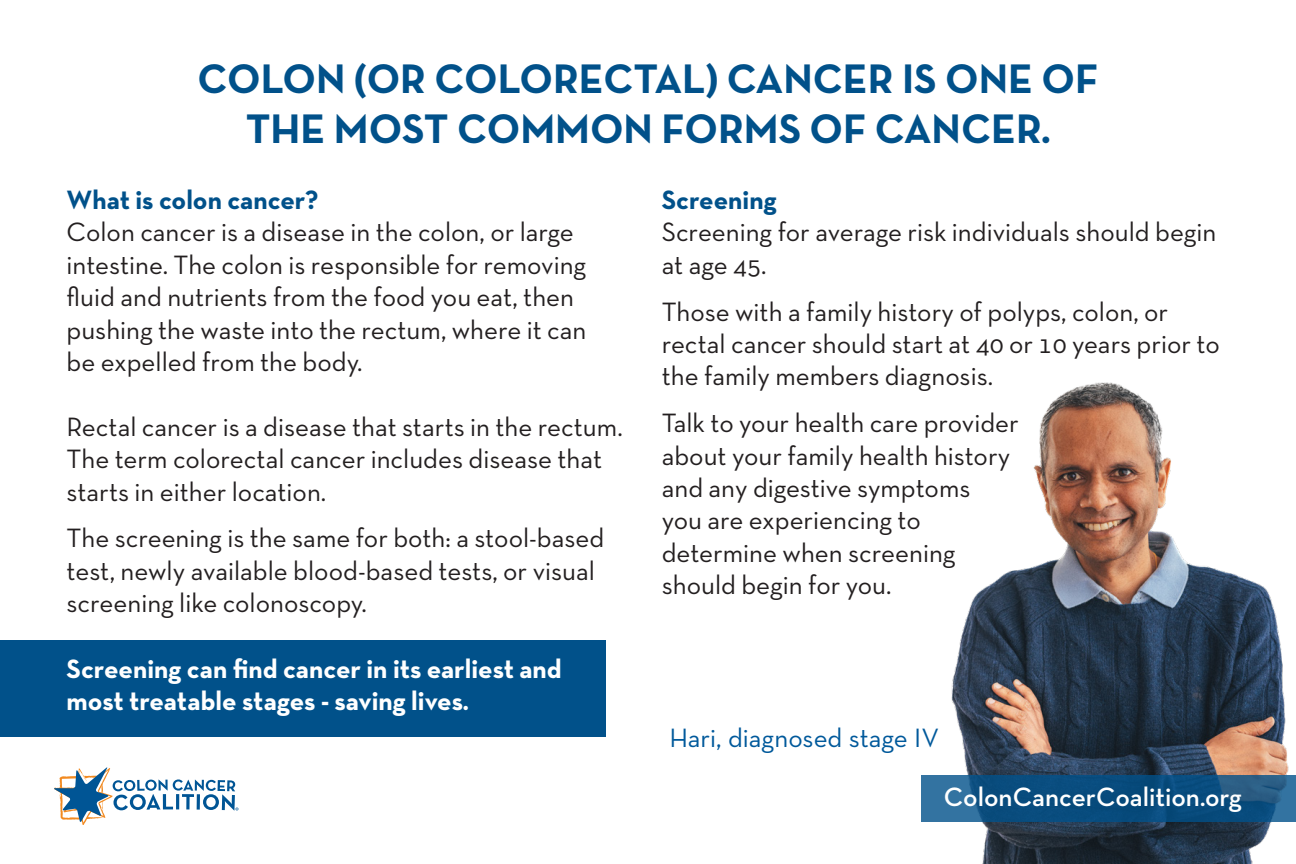
<style>
.page{position:relative;width:1296px;height:864px;background:#fff}
.page>*{position:absolute;margin:0;border:0;box-sizing:border-box;transform-origin:0 0}
.t1{font:700 42px/49.5px "Neutra Text TF";color:#01518a;text-align:center}
.t2{font:27px/32.4px "Neutra Text TF";color:#231f20}
.t3{font:700 27px "Neutra Text TF";color:#fff}
.t4{font:700 27px "Neutra Text TF";color:#01518a}
.t5{font:600 27px "Neutra Text TF";color:#fff}
.t6{font:27px "Neutra Text Exp";color:#00599b}
</style>
<div class="page">
<img style="left:951px;top:382px;width:338px;height:482px">
<svg style="left:921px;top:775px;width:375px;height:47px;fill:#094d7f"></svg>
<div style="left:0;top:640px;width:605px;height:97px;background:#01518a"></div>
<svg style="left:54px;top:767px;width:184px;height:58px"></svg>
<p class="t1" style="left:198px;top:53px;width:902px">COLON (OR COLORECTAL) CANCER IS ONE OF<br>THE MOST COMMON FORMS OF CANCER.</p>
<p class="t4" style="left:67px;top:183px;width:253px">What is colon cancer?</p>
<p class="t2" style="left:67px;top:216px;width:521px">Colon cancer is a disease in the colon, or large intestine. The colon is responsible for removing fluid and nutrients from the food you eat, then pushing the waste into the rectum, where it can</p>
<p class="t2" style="left:67px;top:345px;width:298px">be expelled from the body.</p>
<p class="t2" style="left:67px;top:410px;width:558px">Rectal cancer is a disease that starts in the rectum.<br>The term colorectal cancer includes disease that starts in either location.</p>
<p class="t2" style="left:67px;top:522px;width:539px">The screening is the same for both: a stool-based test, newly available blood-based tests, or visual screening like colonoscopy.</p>
<p class="t3" style="left:67px;top:652px;width:497px">Screening can find cancer in its earliest and</p>
<p class="t3" style="left:67px;top:684px;width:403px">most treatable stages - saving lives.</p>
<p class="t4" style="left:662px;top:183px;width:117px">Screening</p>
<p class="t2" style="left:662px;top:216px;width:556px">Screening for average risk individuals should begin at age 45.</p>
<p class="t2" style="left:662px;top:295px;width:560px">Those with a family history of polyps, colon, or rectal cancer should start at 40 or 10 years prior to the family members diagnosis.</p>
<p class="t2" style="left:662px;top:406px;width:359px">Talk to your health care provider</p>
<p class="t2" style="left:662px;top:439px;width:350px">about your family health history</p>
<p class="t2" style="left:662px;top:471px;width:310px">and any digestive symptoms</p>
<p class="t2" style="left:662px;top:504px;width:261px">you are experiencing to</p>
<p class="t2" style="left:662px;top:536px;width:295px">determine when screening</p>
<p class="t2" style="left:662px;top:568px;width:231px">should begin for you.</p>
<p class="t6" style="left:669px;top:721px;width:271px">Hari, diagnosed stage IV</p>
<p class="t5" style="left:944px;top:780px;width:300px">ColonCancerCoalition.org</p>
</div>
